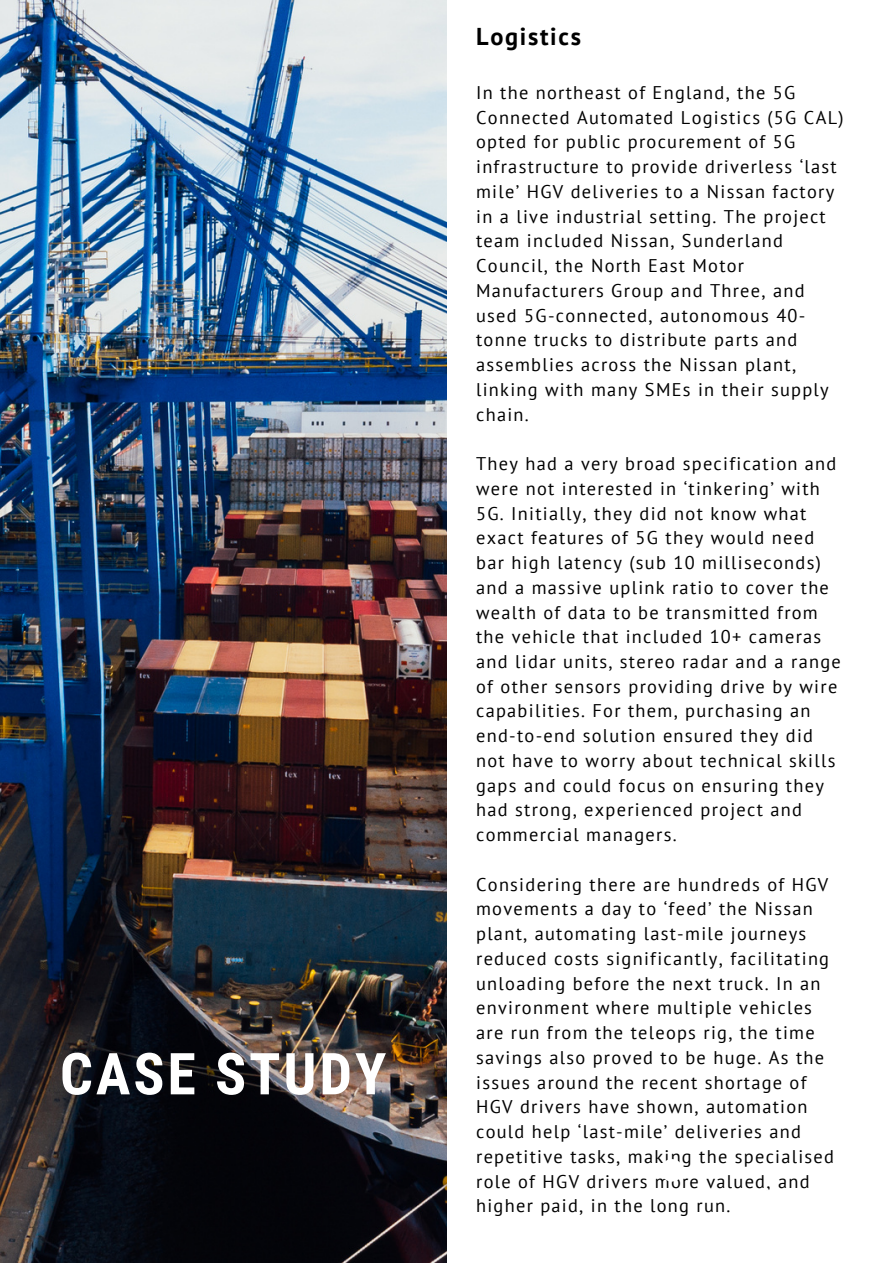
<style>
.page{position:relative;width:893px;height:1264px;background:#fff}
.page>*{position:absolute;margin:0;border:0;box-sizing:border-box;transform-origin:0 0}
.t1{font:700 57.9px "Roboto Condensed";letter-spacing:.05em;color:#fff}
.t2{font:700 24.3px "PT Sans";letter-spacing:.07em;color:#000}
.t3{font:18.3px/24.8px "PT Sans";letter-spacing:.07em;color:#000}
</style>
<div class="page">
<img style="left:0;top:0;width:446px;height:1262px">
<h1 class="t1" style="left:60px;top:1040px;width:328px">CASE STUDY</h1>
<h2 class="t2" style="left:476px;top:20px;width:106px">Logistics</h2>
<p class="t3" style="left:476px;top:80px;width:369px">In the northeast of England, the 5G Connected Automated Logistics (5G CAL) opted for public procurement of 5G infrastructure to provide driverless ‘last mile’ HGV deliveries to a Nissan factory in a live industrial setting. The project team included Nissan, Sunderland Council, the North East Motor Manufacturers Group and Three, and used 5G-connected, autonomous 40- tonne trucks to distribute parts and assemblies across the Nissan plant, linking with many SMEs in their supply chain.</p>
<p class="t3" style="left:476px;top:451px;width:366px">They had a very broad specification and were not interested in ‘tinkering’ with 5G. Initially, they did not know what exact features of 5G they would need bar high latency (sub 10 milliseconds) and a massive uplink ratio to cover the wealth of data to be transmitted from the vehicle that included 10+ cameras and lidar units, stereo radar and a range of other sensors providing drive by wire capabilities. For them, purchasing an end-to-end solution ensured they did not have to worry about technical skills gaps and could focus on ensuring they had strong, experienced project and commercial managers.</p>
<p class="t3" style="left:476px;top:871px;width:359px">Considering there are hundreds of HGV movements a day to ‘feed’ the Nissan plant, automating last-mile journeys reduced costs significantly, facilitating unloading before the next truck. In an environment where multiple vehicles are run from the teleops rig, the time savings also proved to be huge. As the issues around the recent shortage of HGV drivers have shown, automation could help ‘last-mile’ deliveries and repetitive tasks, making the specialised role of HGV drivers more valued, and higher paid, in the long run.</p>
</div>
